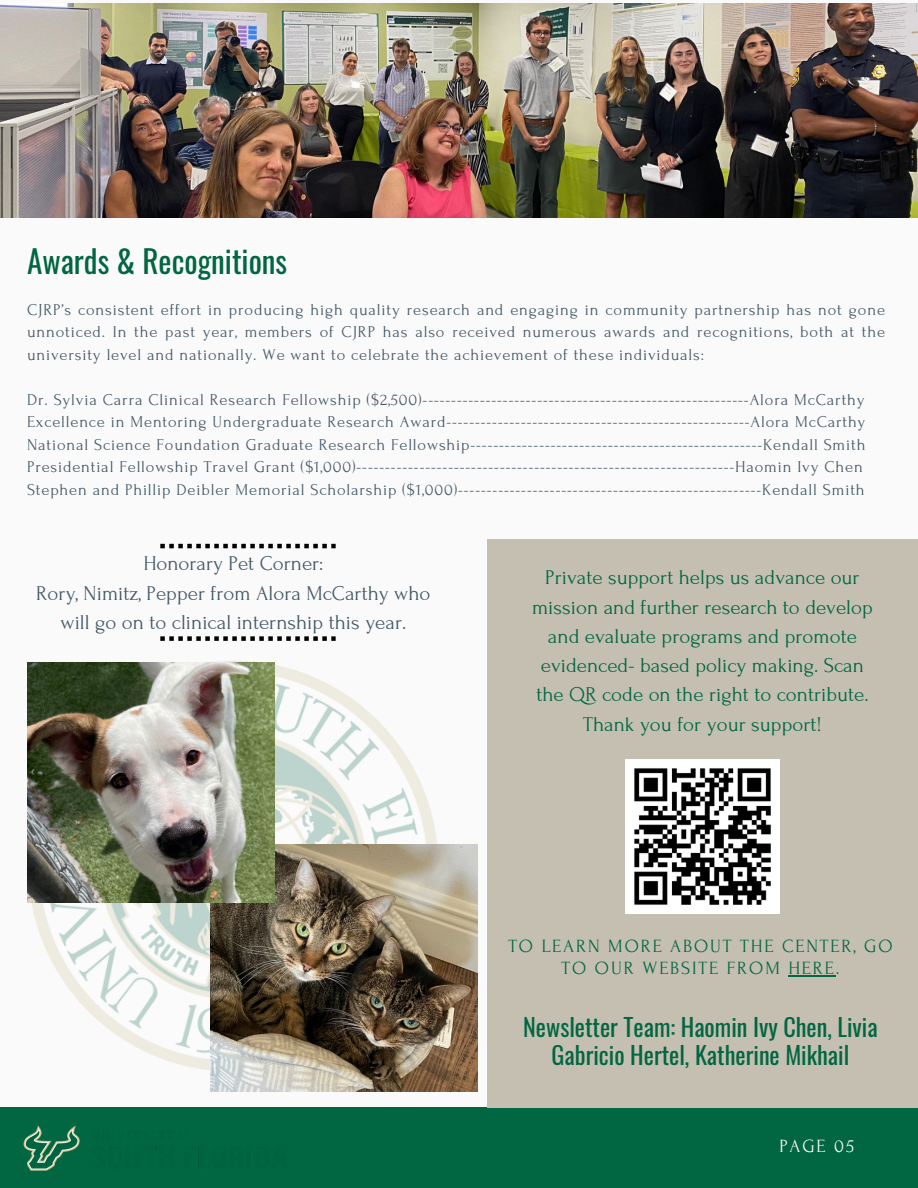
<style>
.page{position:relative;width:918px;height:1188px;background:#fafafa}
.page>*{position:absolute;margin:0;border:0;box-sizing:border-box;transform-origin:0 0}
.t1{font:31.2px "Oswald";color:#016642}
.t2{font:24.15px/28.2px "Oswald";color:#016642;text-align:center}
.t3{font:21px/29.2px "Forum";color:#016642;text-align:center}
.t4{font:21px/29.2px "Forum";color:#435967;text-align:center}
.t5{font:18.6px/22.2px "Forum";letter-spacing:.1em;color:#016642;text-align:center}
.t6{font:18.6px "Forum";letter-spacing:.1em;color:#fafafa}
.t7{font:16.5px/22.5px "Forum";letter-spacing:.05em;color:#435967;text-align:justify}
</style>
<div class="page">
<div style="left:0;top:1107px;width:918px;height:81px;background:#016642"></div>
<div style="left:487px;top:540px;width:431px;height:568px;background:#c4bfb1"></div>
<img style="left:625px;top:759px;width:154px;height:154px">
<img style="left:32px;top:660px;width:408px;height:411px">
<img style="left:211px;top:845px;width:266px;height:246px">
<img style="left:27px;top:662px;width:248px;height:241px">
<img style="left:23px;top:1071px;width:270px;height:100px">
<img style="left:0;top:4px;width:918px;height:214px">
<svg style="left:160px;top:544px;width:176px;height:4px"></svg>
<svg style="left:160px;top:636px;width:176px;height:5px"></svg>
<hr style="left:788px;top:975px;width:48px;height:1px;background:#016642">
<h2 class="t1" style="left:27px;top:237px;width:262px">Awards &amp; Recognitions</h2>
<h4 class="t7" style="left:27px;top:298px;width:859px">CJRP’s consistent effort in producing high quality research and engaging in community partnership has not gone unnoticed. In the past year, members of CJRP has also received numerous awards and recognitions, both at the university level and nationally. We want to celebrate the achievement of these individuals:</h4>
<p class="t7" style="left:27px;top:388px;width:839px">Dr. Sylvia Carra Clinical Research Fellowship ($2,500)---------------------------------------------------------Alora McCarthy</p>
<p class="t7" style="left:27px;top:411px;width:840px">Excellence in Mentoring Undergraduate Research Award-----------------------------------------------------Alora McCarthy</p>
<p class="t7" style="left:27px;top:433px;width:840px">National Science Foundation Graduate Research Fellowship---------------------------------------------------Kendall Smith</p>
<p class="t7" style="left:27px;top:456px;width:837px">Presidential Fellowship Travel Grant ($1,000)------------------------------------------------------------------Haomin Ivy Chen</p>
<h3 class="t7" style="left:27px;top:478px;width:839px">Stephen and Phillip Deibler Memorial Scholarship ($1,000)-----------------------------------------------------Kendall Smith</h3>
<p class="t4" style="left:36px;top:549px;width:396px">Honorary Pet Corner:<br>Rory, Nimitz, Pepper from Alora McCarthy who will go on to clinical internship this year.</p>
<h4 class="t3" style="left:532px;top:563px;width:342px">Private support helps us advance our mission and further research to develop and evaluate programs and promote evidenced- based policy making. Scan the QR code on the right to contribute.<br>Thank you for your support!</h4>
<h5 class="t5" style="left:508px;top:935px;width:386px">TO LEARN MORE ABOUT THE CENTER, GO<br>TO OUR WEBSITE FROM HERE.</h5>
<p class="t2" style="left:523px;top:1012px;width:356px">Newsletter Team: Haomin Ivy Chen, Livia<br>Gabricio Hertel, Katherine Mikhail</p>
<p class="t6" style="left:779px;top:1136px;width:76px">PAGE 05</p>
</div>
